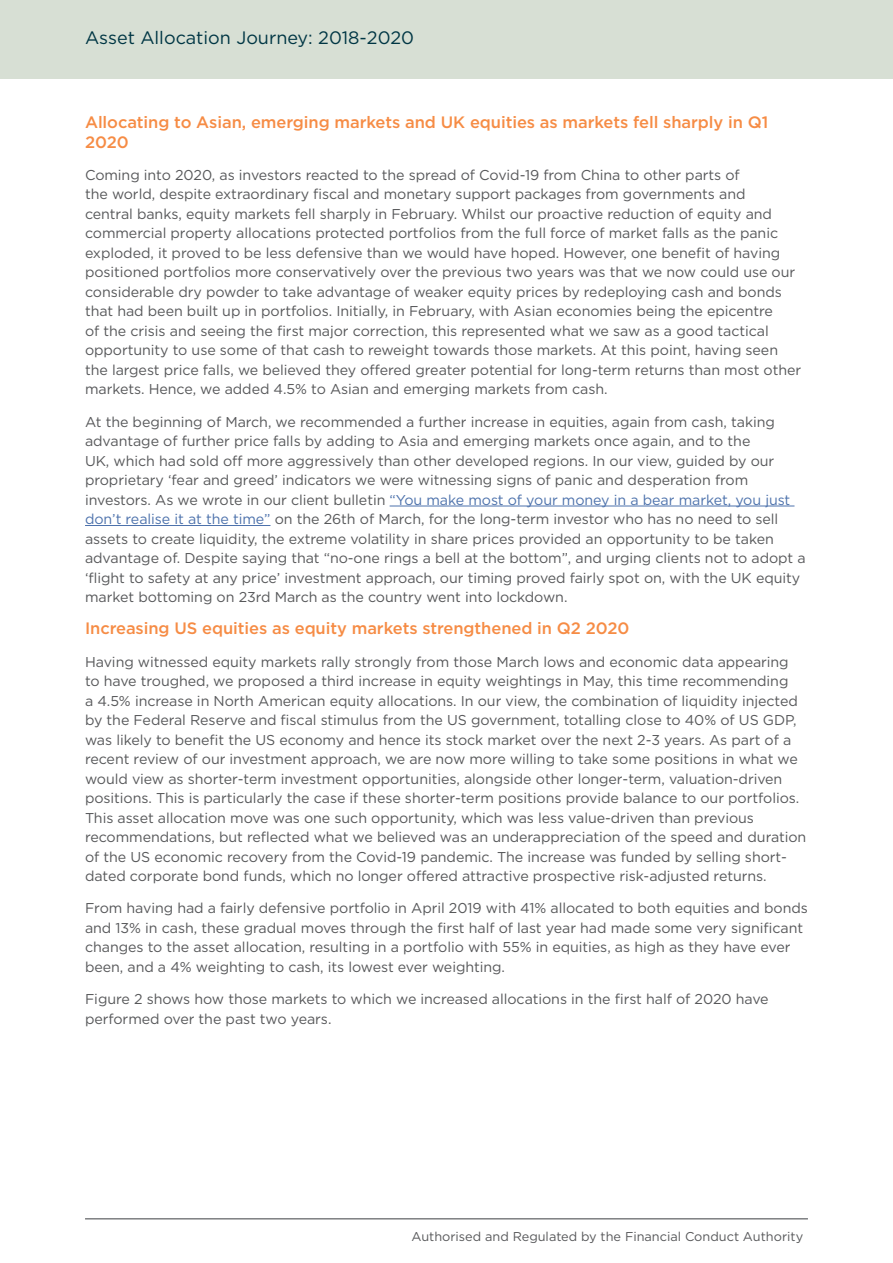
<style>
.page{position:relative;width:893px;height:1263px;background:#fff}
.page>*{position:absolute;margin:0;border:0;box-sizing:border-box;transform-origin:0 0}
.Page_Header{font:18px "Gotham";color:#003644}
.Intro_Copy{font:500 16.5px/19.5px "Gotham";letter-spacing:-.005em;color:#f68c45}
.Body_Copy{font:14.25px/19.5px "Gotham";letter-spacing:-.005em;color:#57585a}
.t1{font:12.75px "Gotham";color:#57585a}
.s1{color:#4d72ac}
</style>
<div class="page">
<hr style="left:85px;top:1218px;width:723px;height:1px;background:#515457">
<div style="left:0;top:0;width:893px;height:79px;background:#d7dfd4"></div>
<hr style="left:390px;top:506px;width:404px;height:1px;background:#4d72ac">
<hr style="left:85px;top:525px;width:185px;height:1px;background:#4d72ac">
<p class="Page_Header" style="left:85px;top:26px;width:331px">Asset Allocation Journey: 2018-2020</p>
<p class="Intro_Copy" style="left:85px;top:112px;width:685px">Allocating to Asian, emerging markets and UK equities as markets fell sharply in Q1<br>2020</p>
<p class="Body_Copy" style="left:85px;top:165px;width:718px">Coming into 2020, as investors reacted to the spread of Covid-19 from China to other parts of<br>the world, despite extraordinary fiscal and monetary support packages from governments and<br>central banks, equity markets fell sharply in February. Whilst our proactive reduction of equity and commercial property allocations protected portfolios from the full force of market falls as the panic exploded, it proved to be less defensive than we would have hoped. However, one benefit of having positioned portfolios more conservatively over the previous two years was that we now could use our considerable dry powder to take advantage of weaker equity prices by redeploying cash and bonds that had been built up in portfolios. Initially, in February, with Asian economies being the epicentre<br>of the crisis and seeing the first major correction, this represented what we saw as a good tactical opportunity to use some of that cash to reweight towards those markets. At this point, having seen the largest price falls, we believed they offered greater potential for long-term returns than most other markets. Hence, we added 4.5% to Asian and emerging markets from cash.</p>
<p class="Body_Copy" style="left:85px;top:411px;width:722px">At the beginning of March, we recommended a further increase in equities, again from cash, taking advantage of further price falls by adding to Asia and emerging markets once again, and to the<br>UK, which had sold off more aggressively than other developed regions. In our view, guided by our proprietary ‘fear and greed’ indicators we were witnessing signs of panic and desperation from investors. As we wrote in our client bulletin <span class="s1">“You make most of your money in a bear market, you just don’t realise it at the time”</span> on the 26th of March, for the long-term investor who has no need to sell assets to create liquidity, the extreme volatility in share prices provided an opportunity to be taken advantage of. Despite saying that “no-one rings a bell at the bottom”, and urging clients not to adopt a ‘flight to safety at any price’ investment approach, our timing proved fairly spot on, with the UK equity market bottoming on 23rd March as the country went into lockdown.</p>
<p class="Intro_Copy" style="left:85px;top:618px;width:546px">Increasing US equities as equity markets strengthened in Q2 2020</p>
<p class="Body_Copy" style="left:85px;top:651px;width:723px">Having witnessed equity markets rally strongly from those March lows and economic data appearing to have troughed, we proposed a third increase in equity weightings in May, this time recommending<br>a 4.5% increase in North American equity allocations. In our view, the combination of liquidity injected by the Federal Reserve and fiscal stimulus from the US government, totalling close to 40% of US GDP, was likely to benefit the US economy and hence its stock market over the next 2-3 years. As part of a recent review of our investment approach, we are now more willing to take some positions in what we would view as shorter-term investment opportunities, alongside other longer-term, valuation-driven positions. This is particularly the case if these shorter-term positions provide balance to our portfolios.<br>This asset allocation move was one such opportunity, which was less value-driven than previous recommendations, but reflected what we believed was an underappreciation of the speed and duration of the US economic recovery from the Covid-19 pandemic. The increase was funded by selling short&shy;dated corporate bond funds, which no longer offered attractive prospective risk-adjusted returns.</p>
<p class="Body_Copy" style="left:85px;top:898px;width:724px">From having had a fairly defensive portfolio in April 2019 with 41% allocated to both equities and bonds and 13% in cash, these gradual moves through the first half of last year had made some very significant changes to the asset allocation, resulting in a portfolio with 55% in equities, as high as they have ever been, and a 4% weighting to cash, its lowest ever weighting.</p>
<p class="Body_Copy" style="left:85px;top:989px;width:685px">Figure 2 shows how those markets to which we increased allocations in the first half of 2020 have performed over the past two years.</p>
<p class="t1" style="left:411px;top:1228px;width:393px">Authorised and Regulated by the Financial Conduct Authority</p>
</div>
